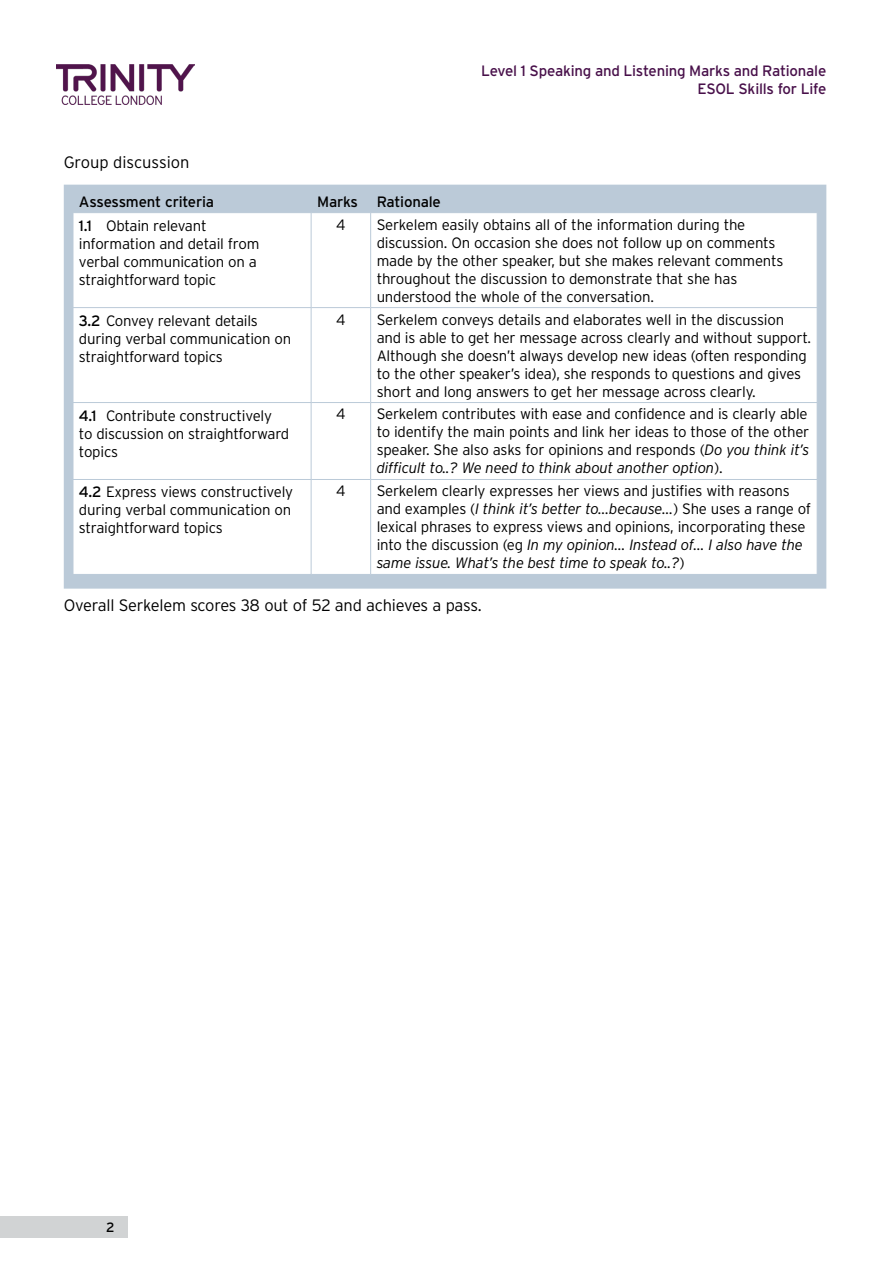
<style>
.page{position:relative;width:893px;height:1263px;background:#fff}
.page>*{position:absolute;margin:0;border:0;box-sizing:border-box;transform-origin:0 0}
.t1{font:300 16.5px "Interstate";letter-spacing:-.015em;color:#000}
.t2{font:300 15px/18px "Interstate";letter-spacing:-.015em;color:#000}
.t3{font:15px/18px "Interstate";letter-spacing:-.015em;color:#48104a;text-align:right}
.t4{font:15px "Interstate";letter-spacing:-.015em;color:#000}
.t5{font:13.5px "Interstate";color:#000}
.s1{font-weight:400}
.s2{font-style:italic}
</style>
<div class="page">
<div style="left:65px;top:185px;width:761px;height:403px;background:#bbcad8"></div>
<div style="left:74px;top:213px;width:743px;height:361px;background:#fff"></div>
<hr style="left:311px;top:213px;width:1px;height:94px;background:#bbcad8">
<hr style="left:370px;top:213px;width:1px;height:94px;background:#bbcad8">
<hr style="left:73px;top:307px;width:238px;height:1px;background:#bbcad8">
<hr style="left:311px;top:307px;width:60px;height:1px;background:#bbcad8">
<hr style="left:311px;top:308px;width:1px;height:94px;background:#bbcad8">
<hr style="left:371px;top:307px;width:446px;height:1px;background:#bbcad8">
<hr style="left:370px;top:308px;width:1px;height:94px;background:#bbcad8">
<hr style="left:73px;top:402px;width:238px;height:1px;background:#bbcad8">
<hr style="left:311px;top:402px;width:60px;height:1px;background:#bbcad8">
<hr style="left:311px;top:403px;width:1px;height:76px;background:#bbcad8">
<hr style="left:371px;top:402px;width:446px;height:1px;background:#bbcad8">
<hr style="left:370px;top:403px;width:1px;height:76px;background:#bbcad8">
<hr style="left:73px;top:479px;width:238px;height:1px;background:#bbcad8">
<hr style="left:311px;top:479px;width:60px;height:1px;background:#bbcad8">
<hr style="left:311px;top:480px;width:1px;height:94px;background:#bbcad8">
<hr style="left:371px;top:479px;width:446px;height:1px;background:#bbcad8">
<hr style="left:370px;top:480px;width:1px;height:94px;background:#bbcad8">
<div style="left:64px;top:185px;width:762px;height:404px;border:2px solid #bbcad8"></div>
<img style="left:56px;top:65px;width:138px;height:40px">
<div style="left:0;top:1216px;width:128px;height:22px;background:#d1d3d4"></div>
<p class="t3" style="left:481px;top:61px;width:347px">Level 1 Speaking and Listening Marks and Rationale<br>ESOL Skills for Life</p>
<p class="t1" style="left:64px;top:153px;width:127px">Group discussion</p>
<p class="t4" style="left:79px;top:193px;width:137px">Assessment criteria</p>
<p class="t4" style="left:317px;top:193px;width:125px">Marks Rationale</p>
<p class="t2" style="left:79px;top:216px;width:182px"><span class="s1">1.1</span> Obtain relevant information and detail from verbal communication on a straightforward topic</p>
<p class="t2" style="left:336px;top:215px;width:11px">4</p>
<p class="t2" style="left:377px;top:215px;width:408px">Serkelem easily obtains all of the information during the discussion. On occasion she does not follow up on comments made by the other speaker, but she makes relevant comments throughout the discussion to demonstrate that she has understood the whole of the conversation.</p>
<p class="t2" style="left:79px;top:311px;width:214px"><span class="s1">3.2</span> Convey relevant details during verbal communication on straightforward topics</p>
<p class="t2" style="left:336px;top:310px;width:11px">4</p>
<p class="t2" style="left:377px;top:310px;width:436px">Serkelem conveys details and elaborates well in the discussion and is able to get her message across clearly and without support.<br>Although she doesn’t always develop new ideas (often responding to the other speaker’s idea), she responds to questions and gives short and long answers to get her message across clearly.</p>
<p class="t2" style="left:79px;top:406px;width:212px"><span class="s1">4.1</span> Contribute constructively to discussion on straightforward topics</p>
<p class="t2" style="left:336px;top:405px;width:11px">4</p>
<p class="t2" style="left:377px;top:405px;width:434px;text-align:justify">Serkelem contributes with ease and confidence and is clearly able to identify the main points and link her ideas to those of the other speaker. She also asks for opinions and responds (<span class="s2">Do you think it’s difficult to..? We need to think about another option</span>).</p>
<p class="t2" style="left:79px;top:483px;width:216px"><span class="s1">4.2</span> Express views constructively during verbal communication on straightforward topics</p>
<p class="t2" style="left:336px;top:482px;width:11px">4</p>
<p class="t2" style="left:377px;top:482px;width:436px">Serkelem clearly expresses her views and justifies with reasons and examples (<span class="s2">I think it’s better to…because…</span>) She uses a range of lexical phrases to express views and opinions, incorporating these into the discussion (eg <span class="s2">In my opinion… Instead of… I also have the same issue. What’s the best time to speak to..?</span>)</p>
<p class="t1" style="left:64px;top:596px;width:419px">Overall Serkelem scores 38 out of 52 and achieves a pass.</p>
<p class="t5" style="left:106px;top:1220px;width:10px">2</p>
</div>
